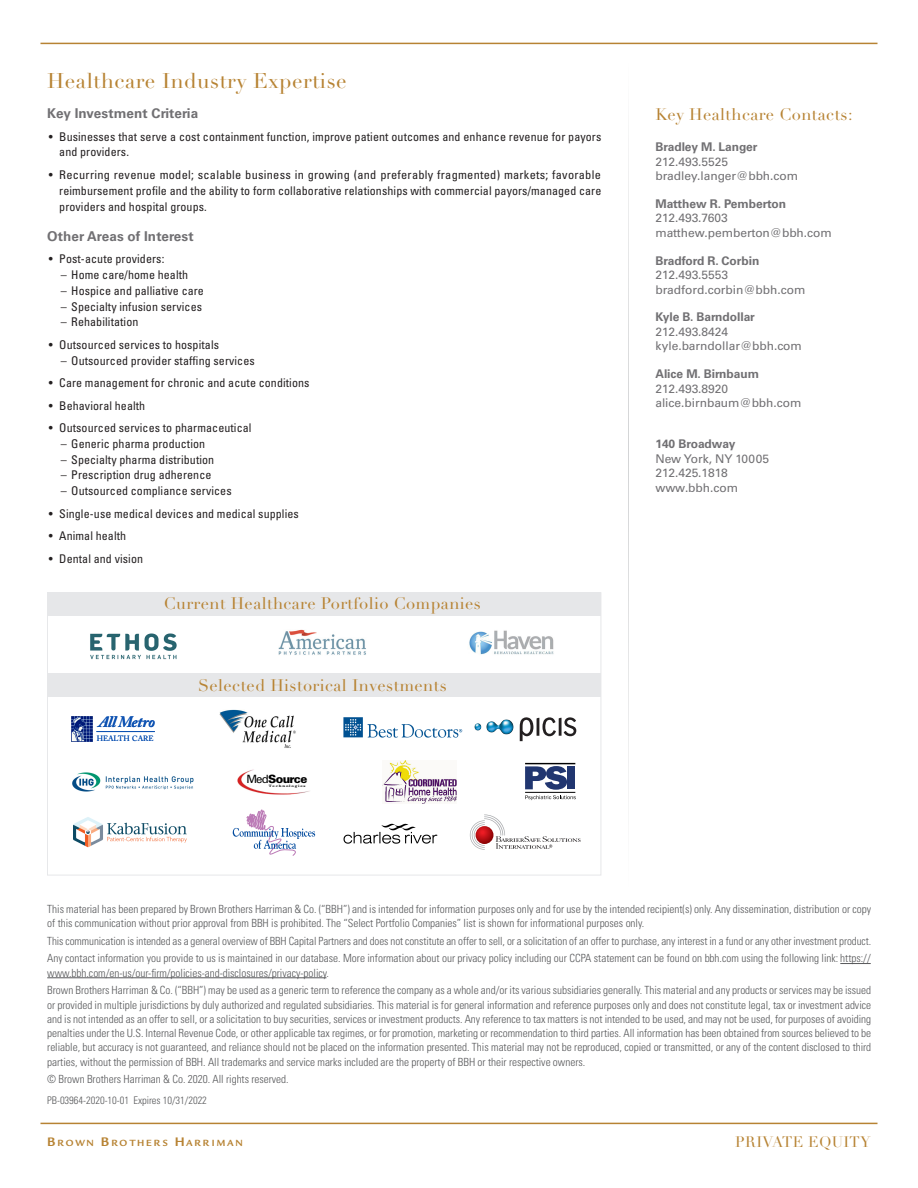
<style>
.page{position:relative;width:918px;height:1188px;background:#fff}
.page>*{position:absolute;margin:0;border:0;box-sizing:border-box;transform-origin:0 0}
.t1{font:21px "Didot LT Std";letter-spacing:.025em;color:#b78333}
.t2{font:16.5px "Didot LT Std";letter-spacing:.025em;color:#b78333}
.t3{font:italic 700 15.9px "Adobe Caslon Pro";letter-spacing:-.025em;color:#0d52b2}
.t4{font:15px "Didot LT Std";letter-spacing:.02em;color:#b78333}
.t5{font:700 13.5px "Univers LT Std";letter-spacing:.005em;color:#717073}
.t6{font:condensed 12px/16.2px "Univers LT Std";letter-spacing:.01em;color:#231f20}
.Contacts{font:12px "Univers LT Std";letter-spacing:-.005em;color:#717073}
.Contact_space_above{font:700 12px "Univers LT Std";letter-spacing:-.005em;color:#717073}
.t7{font:900 11.4px "Univers";letter-spacing:-.055em;color:#000}
.Disclosure_2{font:300 condensed 11.25px/14.2px "Univers LT Std";color:#57585a}
.Disclosure_2-2{font:300 condensed 10.5px "Univers LT Std";color:#57585a}
.t8{font:700 9.75px "Legacy Sans Std";letter-spacing:.185em;color:#b78333}
.t9{font:7.5px "Adobe Caslon Pro";color:#0d52b2}
.t10{font:700 3.15px "Century Schoolbook BT";letter-spacing:.2em;color:#000;scale:1.28 1}
.s1{font-size:15.45px}
.s2{font-weight:400}
.s3{font-size:13.35px}
.s4{font-size:13.5px}
</style>
<div class="page">
<hr style="left:40px;top:1123px;width:838px;height:1px;background:#b78333">
<hr style="left:40px;top:43px;width:838px;height:1px;background:#b78333">
<hr style="left:840px;top:963px;width:31px;height:1px;background:#57585a">
<hr style="left:47px;top:978px;width:279px;height:1px;background:#57585a">
<hr style="left:628px;top:63px;width:1px;height:830px;background:#6c7075">
<svg style="left:470px;top:814px;width:111px;height:36px"></svg>
<svg style="left:520px;top:717px;width:56px;height:24px"></svg>
<img style="left:474px;top:719px;width:39px;height:15px">
<img style="left:383px;top:761px;width:73px;height:42px">
<div style="left:47px;top:674px;width:554px;height:23px;background:#e6e7e9"></div>
<div style="left:47px;top:593px;width:554px;height:23px;background:#e6e7e9"></div>
<hr style="left:525px;top:763px;width:50px;height:1px;background:#000">
<svg style="left:525px;top:766px;width:51px;height:34px"></svg>
<img style="left:237px;top:769px;width:73px;height:26px">
<img style="left:72px;top:716px;width:21px;height:25px">
<hr style="left:96px;top:731px;width:59px;height:1px;background:#0d52b2">
<img style="left:220px;top:710px;width:76px;height:38px">
<img style="left:72px;top:772px;width:122px;height:20px">
<svg style="left:233px;top:809px;width:82px;height:47px"></svg>
<img style="left:343px;top:824px;width:95px;height:20px">
<img style="left:74px;top:817px;width:113px;height:31px">
<img style="left:344px;top:718px;width:119px;height:20px">
<img style="left:278px;top:630px;width:88px;height:25px">
<img style="left:469px;top:630px;width:85px;height:25px">
<img style="left:90px;top:633px;width:87px;height:27px">
<p class="t1" style="left:47px;top:69px;width:301px">Healthcare Industry Expertise</p>
<h3 class="t5" style="left:47px;top:105px;width:152px">Key Investment Criteria</h3>
<p class="t6" style="left:59px;top:128px;width:544px;line-height:15.8px;text-indent:-10px">• Businesses that serve a cost containment function, improve patient outcomes and enhance revenue for payors and providers.</p>
<p class="t6" style="left:59px;top:166px;width:544px;text-align:justify;text-indent:-10px">• Recurring revenue model; scalable business in growing (and preferably fragmented) markets; favorable reimbursement profile and the ability to form collaborative relationships with commercial payors/managed care providers and hospital groups.</p>
<h3 class="t5" style="left:47px;top:228px;width:148px">Other Areas of Interest</h3>
<p class="t6" style="left:49px;top:251px;width:117px">• Post-acute providers:</p>
<p class="t6" style="left:61px;top:267px;width:129px">– Home care/home health</p>
<p class="t6" style="left:61px;top:282px;width:145px">– Hospice and palliative care</p>
<p class="t6" style="left:61px;top:298px;width:143px">– Specialty infusion services</p>
<p class="t6" style="left:61px;top:314px;width:79px">– Rehabilitation</p>
<p class="t6" style="left:49px;top:336px;width:172px">• Outsourced services to hospitals</p>
<p class="t6" style="left:61px;top:352px;width:196px">– Outsourced provider staffing services</p>
<p class="t6" style="left:49px;top:375px;width:262px">• Care management for chronic and acute conditions</p>
<p class="t6" style="left:49px;top:397px;width:98px">• Behavioral health</p>
<p class="t6" style="left:49px;top:420px;width:204px">• Outsourced services to pharmaceutical</p>
<p class="t6" style="left:61px;top:435px;width:146px">– Generic pharma production</p>
<p class="t6" style="left:61px;top:451px;width:155px">– Specialty pharma distribution</p>
<p class="t6" style="left:61px;top:467px;width:152px">– Prescription drug adherence</p>
<p class="t6" style="left:61px;top:483px;width:172px">– Outsourced compliance services</p>
<p class="t6" style="left:49px;top:505px;width:252px">• Single-use medical devices and medical supplies</p>
<p class="t6" style="left:49px;top:528px;width:79px">• Animal health</p>
<p class="t6" style="left:49px;top:550px;width:96px">• Dental and vision</p>
<p class="t2" style="left:164px;top:594px;width:319px">Current Healthcare Portfolio Companies</p>
<p class="t3" style="left:99px;top:712px;width:58px"><span class="s1">A</span>ll Metro</p>
<p class="t9" style="left:97px;top:734px;width:58px">HEALTH CARE</p>
<p class="t2" style="left:198px;top:675px;width:250px">Selected Historical Investments</p>
<p class="t7" style="left:247px;top:772px;width:62px"><span class="s2">Med</span>Source</p>
<p class="t10" style="left:269px;top:784px;width:30px">Technologies</p>
<p class="t2" style="left:655px;top:104px;width:199px">Key Healthcare Contacts:</p>
<p class="Contact_space_above" style="left:655px;top:140px;width:104px">Bradley M. Langer</p>
<p class="Contacts" style="left:655px;top:154px;width:74px">212.493.5525</p>
<p class="Contacts" style="left:655px;top:169px;width:144px">bradley.langer@bbh.com</p>
<p class="Contact_space_above" style="left:655px;top:197px;width:132px">Matthew R. Pemberton</p>
<p class="Contacts" style="left:655px;top:211px;width:74px">212.493.7603</p>
<p class="Contacts" style="left:655px;top:225px;width:178px">matthew.pemberton@bbh.com</p>
<p class="Contact_space_above" style="left:655px;top:253px;width:106px">Bradford R. Corbin</p>
<p class="Contacts" style="left:655px;top:268px;width:74px">212.493.5553</p>
<p class="Contacts" style="left:655px;top:282px;width:152px">bradford.corbin@bbh.com</p>
<p class="Contact_space_above" style="left:655px;top:310px;width:101px">Kyle B. Barndollar</p>
<p class="Contacts" style="left:655px;top:324px;width:74px">212.493.8424</p>
<p class="Contacts" style="left:655px;top:339px;width:148px">kyle.barndollar@bbh.com</p>
<p class="Contact_space_above" style="left:655px;top:367px;width:105px">Alice M. Birnbaum</p>
<p class="Contacts" style="left:655px;top:381px;width:74px">212.493.8920</p>
<p class="Contacts" style="left:655px;top:395px;width:148px">alice.birnbaum@bbh.com</p>
<p class="Contact_space_above" style="left:655px;top:437px;width:82px">140 Broadway</p>
<p class="Contacts" style="left:655px;top:451px;width:115px">New York, NY 10005</p>
<p class="Contacts" style="left:655px;top:466px;width:74px">212.425.1818</p>
<p class="Contacts" style="left:655px;top:480px;width:84px">www.bbh.com</p>
<p class="Disclosure_2" style="left:47px;top:902px;width:825px">This material has been prepared by Brown Brothers Harriman &amp; Co. (“BBH”) and is intended for information purposes only and for use by the intended recipient(s) only. Any dissemination, distribution or copy of this communication without prior approval from BBH is prohibited. The “Select Portfolio Companies” list is shown for informational purposes only.</p>
<p class="Disclosure_2" style="left:47px;top:934px;width:825px">This communication is intended as a general overview of BBH Capital Partners and does not constitute an offer to sell, or a solicitation of an offer to purchase, any interest in a fund or any other investment product.</p>
<p class="Disclosure_2" style="left:47px;top:951px;width:825px">Any contact information you provide to us is maintained in our database. More information about our privacy policy including our CCPA statement can be found on bbh.com using the following link: https:// www.bbh.com/en-us/our-firm/policies-and-disclosures/privacy-policy.</p>
<p class="Disclosure_2" style="left:47px;top:983px;width:826px;text-align:justify">Brown Brothers Harriman &amp; Co. (“BBH”) may be used as a generic term to reference the company as a whole and/or its various subsidiaries generally. This material and any products or services may be issued or provided in multiple jurisdictions by duly authorized and regulated subsidiaries. This material is for general information and reference purposes only and does not constitute legal, tax or investment advice and is not intended as an offer to sell, or a solicitation to buy securities, services or investment products. Any reference to tax matters is not intended to be used, and may not be used, for purposes of avoiding penalties under the U.S. Internal Revenue Code, or other applicable tax regimes, or for promotion, marketing or recommendation to third parties. All information has been obtained from sources believed to be reliable, but accuracy is not guaranteed, and reliance should not be placed on the information presented. This material may not be reproduced, copied or transmitted, or any of the content disclosed to third parties, without the permission of BBH. All trademarks and service marks included are the property of BBH or their respective owners.</p>
<p class="Disclosure_2" style="left:47px;top:1072px;width:243px">© Brown Brothers Harriman &amp; Co. 2020. All rights reserved.</p>
<p class="Disclosure_2-2" style="left:47px;top:1094px;width:161px">PB-03964-2020-10-01 Expires 10/31/2022</p>
<p class="t8" style="left:47px;top:1137px;width:197px"><span class="s3">B</span>ROWN <span class="s4">B</span>ROTHERS <span class="s4">H</span>ARRIMAN</p>
<h3 class="t4" style="left:735px;top:1133px;width:137px">PRIVATE EQUITY</h3>
</div>
